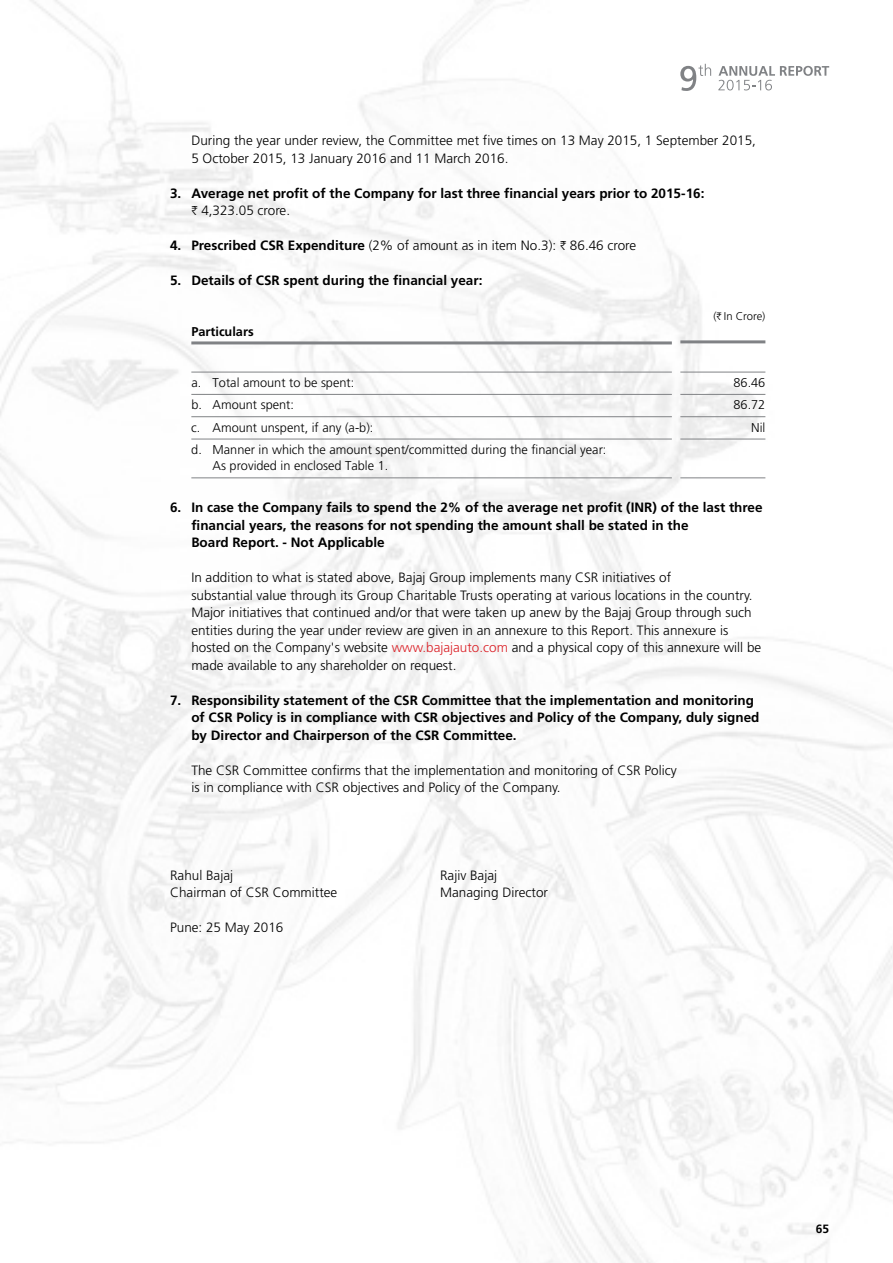
<style>
.page{position:relative;width:893px;height:1263px;background:#fff}
.page>*{position:absolute;margin:0;border:0;box-sizing:border-box;transform-origin:0 0}
.t1{font:300 13.5px/17.5px "Frutiger LT Std";color:#000}
.t2{font:700 13.5px/17.5px "Frutiger LT Std";color:#000}
.t3{font:300 12.75px/16.5px "Frutiger LT Std";color:#000}
.t4{font:700 12.75px "Frutiger LT Std";color:#000}
.t5{font:700 12px "Frutiger LT Std";color:#000}
.t6{font:300 11.25px "Frutiger LT Std";color:#000}
.s1{font-family:"ITF Rupee";font-weight:400}
.s2{font-weight:300}
.s3{font-weight:700}
.s4{color:#da2128}
</style>
<div class="page">
<svg style="left:680px;top:64px;width:31px;height:27px"></svg>
<svg style="left:718px;top:66px;width:111px;height:24px"></svg>
<hr style="left:191px;top:394px;width:481px;height:1px;background:#808285">
<hr style="left:680px;top:394px;width:85px;height:1px;background:#808285">
<hr style="left:191px;top:416px;width:481px;height:1px;background:#808285">
<hr style="left:680px;top:416px;width:85px;height:1px;background:#808285">
<hr style="left:191px;top:439px;width:481px;height:1px;background:#808285">
<hr style="left:191px;top:372px;width:481px;height:1px;background:#808285">
<hr style="left:191px;top:478px;width:481px;height:1px;background:#808285">
<hr style="left:680px;top:372px;width:85px;height:1px;background:#808285">
<hr style="left:680px;top:439px;width:85px;height:1px;background:#808285">
<hr style="left:680px;top:478px;width:85px;height:1px;background:#808285">
<hr style="left:191px;top:341px;width:481px;height:3px;background:#808285">
<hr style="left:680px;top:340px;width:85px;height:3px;background:#808285">
<p class="t1" style="left:191px;top:132px;width:566px">During the year under review, the Committee met five times on 13 May 2015, 1 September 2015,<br>5 October 2015, 13 January 2016 and 11 March 2016.</p>
<p class="t2" style="left:191px;top:184px;width:515px;text-indent:-21px">3. Average net profit of the Company for last three financial years prior to 2015-16:<br><span class="s1">H</span> <span class="s2">4,323.05 crore.</span></p>
<p class="t1" style="left:170px;top:237px;width:468px"><span class="s3">4. Prescribed CSR Expenditure</span> (2% of amount as in item No.3): <span class="s1">H</span> 86.46 crore</p>
<p class="t2" style="left:170px;top:272px;width:314px">5. Details of CSR spent during the financial year:</p>
<p class="t6" style="left:713px;top:310px;width:54px">(<span class="s1">H</span> In Crore)</p>
<p class="t4" style="left:191px;top:324px;width:64px">Particulars</p>
<p class="t3" style="left:191px;top:374px;width:164px">a. Total amount to be spent:</p>
<p class="t3" style="left:733px;top:374px;width:33px">86.46</p>
<p class="t3" style="left:191px;top:397px;width:104px">b. Amount spent:</p>
<p class="t3" style="left:733px;top:397px;width:33px">86.72</p>
<p class="t3" style="left:191px;top:419px;width:184px">c. Amount unspent, if any (a-b):</p>
<p class="t3" style="left:751px;top:419px;width:16px">Nil</p>
<p class="t3" style="left:213px;top:441px;width:395px;text-indent:-21px">d. Manner in which the amount spent/committed during the financial year:<br>As provided in enclosed Table 1.</p>
<p class="t2" style="left:191px;top:499px;width:573px;text-indent:-21px">6. In case the Company fails to spend the 2% of the average net profit (INR) of the last three financial years, the reasons for not spending the amount shall be stated in the<br>Board Report. - Not Applicable</p>
<p class="t1" style="left:191px;top:569px;width:571px">In addition to what is stated above, Bajaj Group implements many CSR initiatives of<br>substantial value through its Group Charitable Trusts operating at various locations in the country.<br>Major initiatives that continued and/or that were taken up anew by the Bajaj Group through such entities during the year under review are given in an annexure to this Report. This annexure is hosted on the Company's website <span class="s4">www.bajajauto.com</span> and a physical copy of this annexure will be made available to any shareholder on request.</p>
<p class="t2" style="left:191px;top:691px;width:570px;text-indent:-21px">7. Responsibility statement of the CSR Committee that the implementation and monitoring of CSR Policy is in compliance with CSR objectives and Policy of the Company, duly signed by Director and Chairperson of the CSR Committee.</p>
<p class="t1" style="left:191px;top:762px;width:487px">The CSR Committee confirms that the implementation and monitoring of CSR Policy is in compliance with CSR objectives and Policy of the Company.</p>
<p class="t1" style="left:170px;top:866px;width:65px">Rahul Bajaj</p>
<p class="t1" style="left:440px;top:866px;width:58px">Rajiv Bajaj</p>
<p class="t1" style="left:170px;top:884px;width:169px">Chairman of CSR Committee</p>
<p class="t1" style="left:440px;top:884px;width:110px">Managing Director</p>
<p class="t1" style="left:170px;top:919px;width:115px">Pune: 25 May 2016</p>
<p class="t5" style="left:816px;top:1222px;width:15px">65</p>
</div>
